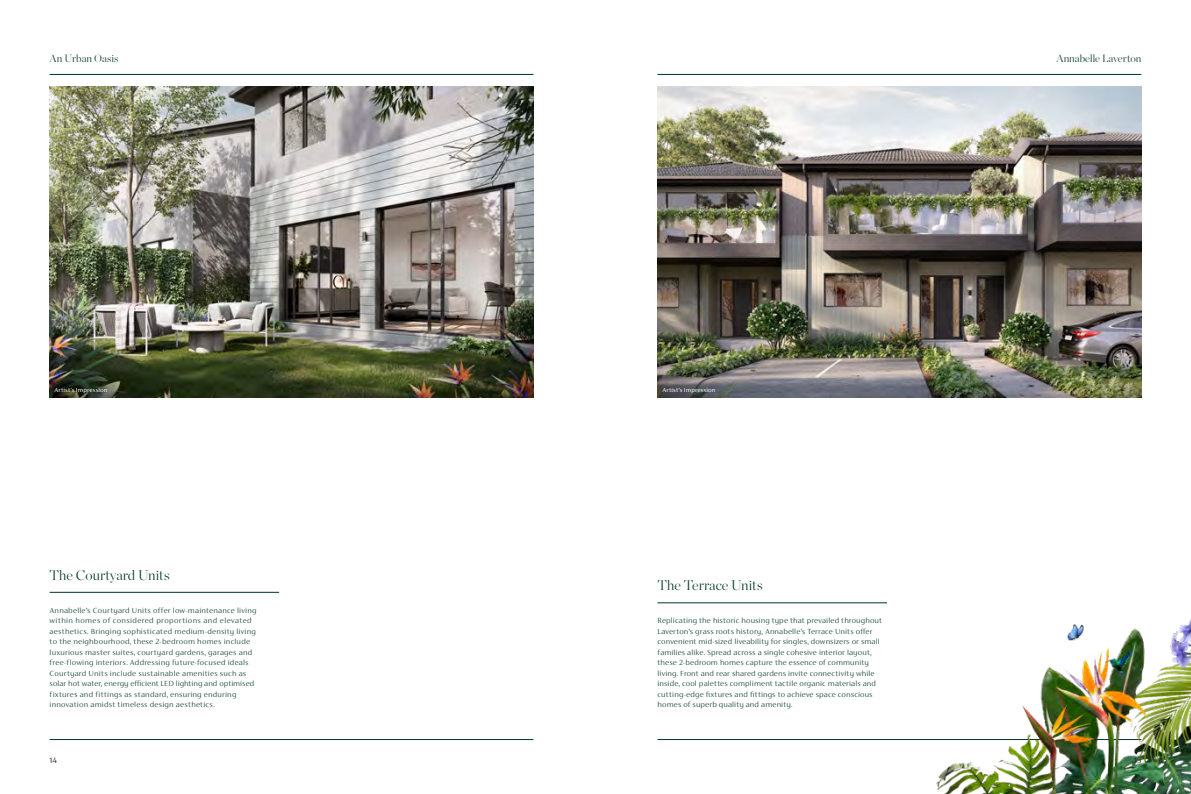
<style>
.page{position:relative;width:1191px;height:794px;background:#fff}
.page>*{position:absolute;margin:0;border:0;box-sizing:border-box;transform-origin:0 0}
.Sub_Heading_Line{font:200 14px "Chronicle Display";color:#003624}
.Folio{font:200 10.5px "Chronicle Display";color:#003624}
.t1{font:300 8.75px "FS Siena";color:#231f20}
.Body_Small{font:200 8.31px/10.5px "FS Siena";letter-spacing:.02em;color:#003624}
.t2{font:6.56px "FS Siena";letter-spacing:.01em;color:#fff}
</style>
<div class="page">
<hr style="left:50px;top:74px;width:483px;height:1px;background:#003624">
<hr style="left:50px;top:739px;width:483px;height:1px;background:#003624">
<hr style="left:657px;top:74px;width:484px;height:1px;background:#003624">
<hr style="left:657px;top:739px;width:484px;height:1px;background:#003624">
<img style="left:50px;top:87px;width:483px;height:310px">
<hr style="left:50px;top:592px;width:229px;height:1px;background:#003624">
<img style="left:657px;top:87px;width:484px;height:310px">
<hr style="left:657px;top:602px;width:230px;height:1px;background:#003624">
<img style="left:822px;top:602px;width:369px;height:192px">
<p class="Folio" style="left:50px;top:50px;width:70px">An Urban Oasis</p>
<p class="t2" style="left:55px;top:386px;width:55px">Artist’s Impression</p>
<p class="t2" style="left:662px;top:386px;width:55px">Artist’s Impression</p>
<p class="Sub_Heading_Line" style="left:50px;top:564px;width:122px">The Courtyard Units</p>
<p class="Body_Small" style="left:50px;top:605px;width:208px">Annabelle’s Courtyard Units offer low-maintenance living within homes of considered proportions and elevated aesthetics. Bringing sophisticated medium-density living to the neighbourhood, these 2-bedroom homes include luxurious master suites, courtyard gardens, garages and free-flowing interiors. Addressing future-focused ideals Courtyard Units include sustainable amenities such as solar hot water, energy efficient LED lighting and optimised fixtures and fittings as standard, ensuring enduring innovation amidst timeless design aesthetics.</p>
<p class="Sub_Heading_Line" style="left:657px;top:575px;width:107px">The Terrace Units</p>
<p class="Body_Small" style="left:657px;top:615px;width:226px">Replicating the historic housing type that prevailed throughout Laverton’s grass roots history, Annabelle’s Terrace Units offer convenient mid-sized liveability for singles, downsizers or small families alike. Spread across a single cohesive interior layout, these 2-bedroom homes capture the essence of community living. Front and rear shared gardens invite connectivity while inside, cool palettes compliment tactile organic materials and cutting-edge fixtures and fittings to achieve space conscious homes of superb quality and amenity.</p>
<p class="Folio" style="left:1056px;top:50px;width:86px">Annabelle Laverton</p>
<p class="t1" style="left:50px;top:756px;width:9px">14</p>
<p class="t1" style="left:1134px;top:756px;width:9px">15</p>
</div>
